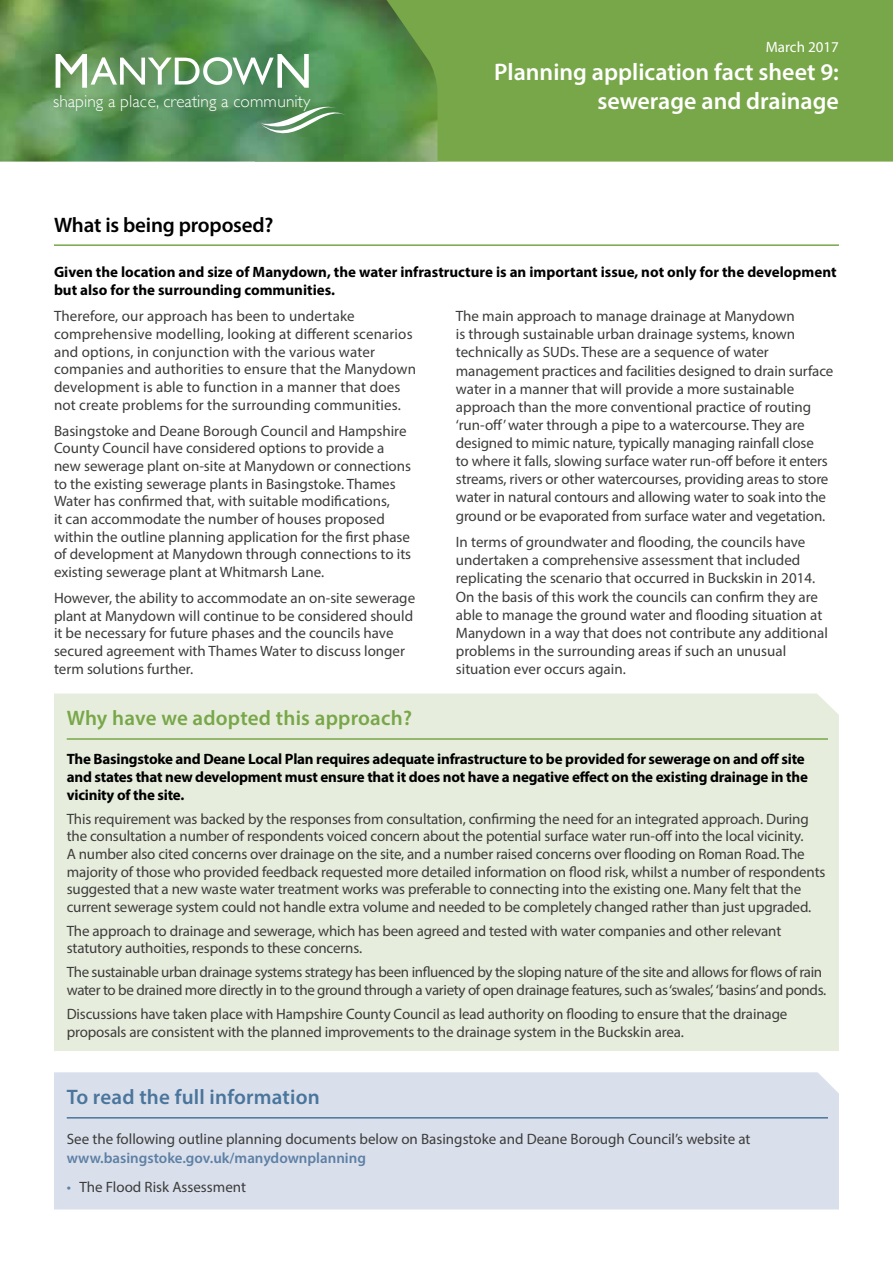
<style>
.page{position:relative;width:893px;height:1263px;background:#fff}
.page>*{position:absolute;margin:0;border:0;box-sizing:border-box;transform-origin:0 0}
.t1{font:600 24px/28.8px "Myriad Pro";color:#fff;text-align:right}
.t2{font:600 21px "Myriad Pro";letter-spacing:.01em;color:#78a749}
.t3{font:600 21px "Myriad Pro";letter-spacing:.01em;color:#4a759c}
.t4{font:600 21px "Myriad Pro";letter-spacing:-.01em;color:#000}
.t5{font:300 17.25px "Gill Sans";color:#fff}
.t6{font:15px/17.7px "Myriad Pro";letter-spacing:-.005em;color:#3c3c3b}
.t7{font:700 15px/17.7px "Myriad Pro";letter-spacing:-.015em;color:#000}
.t8{font:15px/17.7px "Myriad Pro";letter-spacing:-.025em;color:#3c3c3b}
.t9{font:600 15px "Myriad Pro";color:#5d80a5}
.t10{font:15px "Myriad Pro";color:#fff}
.s1{color:#5d80a5}
</style>
<div class="page">
<div style="left:437px;top:0;width:456px;height:162px;background:#78a749"></div>
<img style="left:0;top:0;width:437px;height:162px">
<svg style="left:56px;top:54px;width:253px;height:34px"></svg>
<svg style="left:261px;top:97px;width:86px;height:56px;background:#5d9361"></svg>
<hr style="left:54px;top:244px;width:785px;height:2px;background:#78a749">
<div style="left:54px;top:1072px;width:785px;height:137px;background:#d9dfeb"></div>
<hr style="left:67px;top:1117px;width:761px;height:1px;background:#4a759c">
<div style="left:54px;top:693px;width:785px;height:358px;background:#e7eddd"></div>
<hr style="left:67px;top:738px;width:761px;height:2px;background:#78a749">
<p class="t5" style="left:53px;top:87px;width:258px">shaping a place, creating a community</p>
<p class="t10" style="left:766px;top:37px;width:75px">March 2017</p>
<h1 class="t1" style="left:494px;top:57px;width:346px">Planning application fact sheet 9: sewerage and drainage</h1>
<h2 class="t4" style="left:54px;top:211px;width:221px">What is being proposed?</h2>
<p class="t7" style="left:54px;top:262px;width:784px">Given the location and size of Manydown, the water infrastructure is an important issue, not only for the development but also for the surrounding communities.</p>
<p class="t6" style="left:54px;top:307px;width:363px">Therefore, our approach has been to undertake comprehensive modelling, looking at different scenarios and options, in conjunction with the various water companies and authorities to ensure that the Manydown development is able to function in a manner that does not create problems for the surrounding communities.</p>
<p class="t6" style="left:54px;top:422px;width:359px">Basingstoke and Deane Borough Council and Hampshire County Council have considered options to provide a new sewerage plant on-site at Manydown or connections to the existing sewerage plants in Basingstoke. Thames Water has confirmed that, with suitable modifications,<br>it can accommodate the number of houses proposed within the outline planning application for the first phase of development at Manydown through connections to its existing sewerage plant at Whitmarsh Lane.</p>
<p class="t6" style="left:54px;top:589px;width:363px">However, the ability to accommodate an on-site sewerage plant at Manydown will continue to be considered should it be necessary for future phases and the councils have secured agreement with Thames Water to discuss longer term solutions further.</p>
<p class="t6" style="left:456px;top:307px;width:379px;line-height:18.1px">The main approach to manage drainage at Manydown<br>is through sustainable urban drainage systems, known technically as SUDs. These are a sequence of water management practices and facilities designed to drain surface water in a manner that will provide a more sustainable approach than the more conventional practice of routing ‘run-off’ water through a pipe to a watercourse. They are designed to mimic nature, typically managing rainfall close<br>to where it falls, slowing surface water run-off before it enters streams, rivers or other watercourses, providing areas to store water in natural contours and allowing water to soak into the ground or be evaporated from surface water and vegetation.</p>
<p class="t6" style="left:456px;top:533px;width:373px;line-height:18.1px">In terms of groundwater and flooding, the councils have undertaken a comprehensive assessment that included replicating the scenario that occurred in Buckskin in 2014.<br>On the basis of this work the councils can confirm they are able to manage the ground water and flooding situation at Manydown in a way that does not contribute any additional problems in the surrounding areas if such an unusual situation ever occurs again.</p>
<h2 class="t2" style="left:67px;top:705px;width:347px">Why have we adopted this approach?</h2>
<p class="t7" style="left:67px;top:750px;width:743px">The Basingstoke and Deane Local Plan requires adequate infrastructure to be provided for sewerage on and off site and states that new development must ensure that it does not have a negative effect on the existing drainage in the vicinity of the site.</p>
<p class="t6" style="left:67px;top:809px;width:760px">This requirement was backed by the responses from consultation, confirming the need for an integrated approach. During the consultation a number of respondents voiced concern about the potential surface water run-off into the local vicinity.<br>A number also cited concerns over drainage on the site, and a number raised concerns over flooding on Roman Road. The majority of those who provided feedback requested more detailed information on flood risk, whilst a number of respondents suggested that a new waste water treatment works was preferable to connecting into the existing one. Many felt that the current sewerage system could not handle extra volume and needed to be completely changed rather than just upgraded.</p>
<p class="t6" style="left:67px;top:922px;width:716px">The approach to drainage and sewerage, which has been agreed and tested with water companies and other relevant statutory authoities, responds to these concerns.</p>
<p class="t8" style="left:67px;top:963px;width:761px">The sustainable urban drainage systems strategy has been influenced by the sloping nature of the site and allows for flows of rain water to be drained more directly in to the ground through a variety of open drainage features, such as ‘swales’, ‘basins’ and ponds.</p>
<p class="t6" style="left:67px;top:1005px;width:722px">Discussions have taken place with Hampshire County Council as lead authority on flooding to ensure that the drainage proposals are consistent with the planned improvements to the drainage system in the Buckskin area.</p>
<h2 class="t3" style="left:67px;top:1084px;width:255px">To read the full information</h2>
<p class="t6" style="left:67px;top:1130px;width:685px">See the following outline planning documents below on Basingstoke and Deane Borough Council’s website at</p>
<p class="t9" style="left:67px;top:1148px;width:301px">www.basingstoke.gov.uk/manydownplanning</p>
<p class="t6" style="left:67px;top:1178px;width:181px"><span class="s1">•</span> The Flood Risk Assessment</p>
</div>
